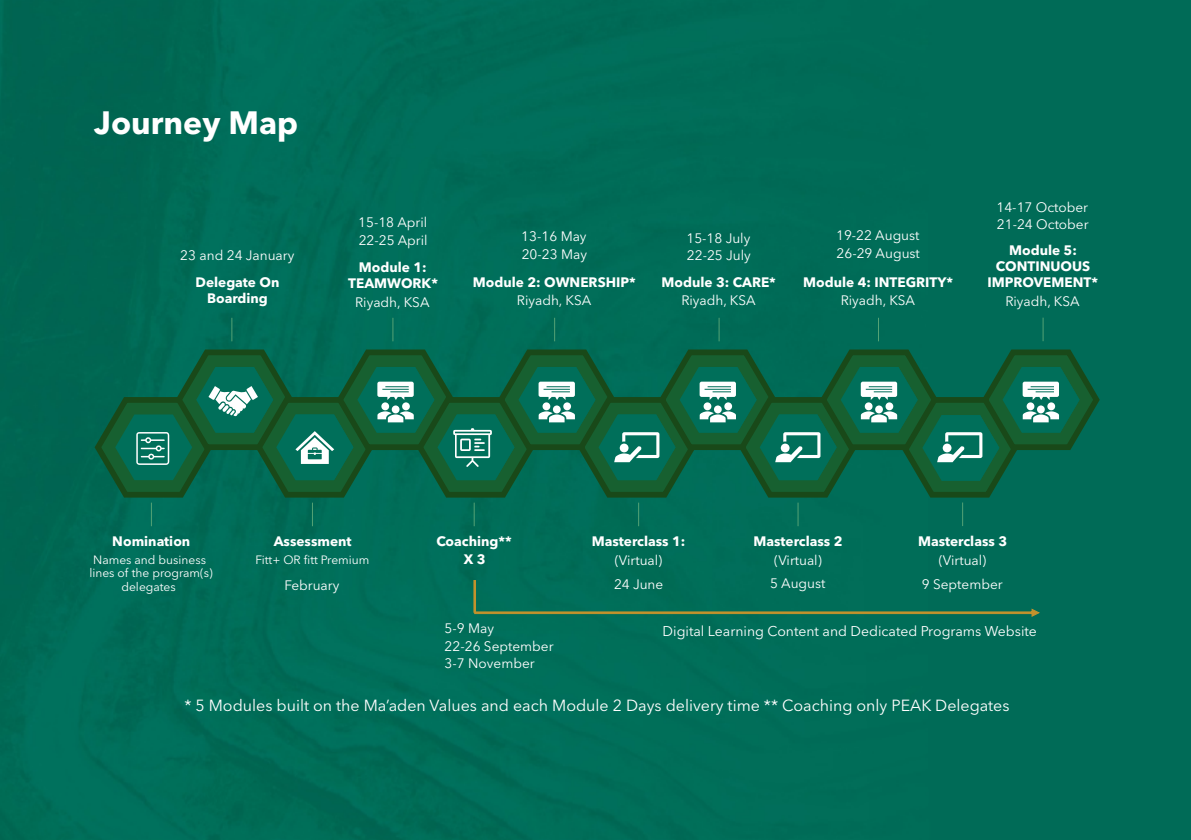
<style>
.page{position:relative;width:1191px;height:840px;background:#fff}
.page>*{position:absolute;margin:0;border:0;box-sizing:border-box;transform-origin:0 0}
.t1{font:700 32px "Avenir Next LT Pro";color:#fff}
.t2{font:16px "Avenir Next LT Pro";color:#fff}
.t3{font:14px "Avenir Next LT Pro";color:#fff}
.t4{font:13.6px/17.4px "Avenir Next LT Pro";color:#fff}
.t5{font:700 13.6px/16.4px "Avenir Next LT Pro";color:#fff;text-align:center}
.t6{font:12px/13.6px "Avenir Next LT Pro";color:#fff;text-align:center}
</style>
<div class="page">
<div style="left:0;top:0;width:1191px;height:839px;background:#006b57"></div>
<svg style="left:474px;top:608px;width:565px;height:8px;background:#407949"></svg>
<hr style="left:473px;top:579px;width:3px;height:33px;background:#c3922c">
<svg style="left:91px;top:317px;width:1012px;height:209px;background:#106d52"></svg>
<h1 class="t1" style="left:94px;top:109px;width:206px">Journey Map</h1>
<p class="t4" style="left:180px;top:248px;width:116px">23 and 24 January</p>
<p class="t5" style="left:195px;top:275px;width:85px">Delegate On<br>Boarding</p>
<p class="t4" style="left:358px;top:215px;width:71px">15-18 April<br>22-25 April</p>
<p class="t5" style="left:348px;top:260px;width:91px">Module 1:<br>TEAMWORK*</p>
<p class="t4" style="left:355px;top:294px;width:76px">Riyadh, KSA</p>
<p class="t4" style="left:521px;top:229px;width:67px">13-16 May<br>20-23 May</p>
<p class="t4" style="left:686px;top:231px;width:66px">15-18 July<br>22-25 July</p>
<p class="t4" style="left:836px;top:228px;width:85px">19-22 August<br>26-29 August</p>
<p class="t5" style="left:473px;top:275px;width:164px">Module 2: OWNERSHIP*</p>
<p class="t4" style="left:517px;top:293px;width:76px">Riyadh, KSA</p>
<p class="t5" style="left:661px;top:275px;width:116px">Module 3: CARE*</p>
<p class="t4" style="left:681px;top:293px;width:76px">Riyadh, KSA</p>
<p class="t5" style="left:803px;top:275px;width:151px">Module 4: INTEGRITY*</p>
<p class="t4" style="left:840px;top:293px;width:76px">Riyadh, KSA</p>
<p class="t4" style="left:996px;top:200px;width:94px;line-height:16.4px">14-17 October<br>21-24 October</p>
<p class="t5" style="left:987px;top:243px;width:112px">Module 5:<br>CONTINUOUS<br>IMPROVEMENT*</p>
<p class="t4" style="left:1005px;top:293px;width:76px">Riyadh, KSA</p>
<p class="t5" style="left:112px;top:534px;width:79px">Nomination</p>
<p class="t5" style="left:274px;top:534px;width:79px">Assessment</p>
<p class="t5" style="left:918px;top:534px;width:91px">Masterclass 3</p>
<p class="t6" style="left:255px;top:553px;width:115px">Fitt+ OR fitt Premium</p>
<p class="t4" style="left:939px;top:552px;width:49px">(Virtual)</p>
<p class="t5" style="left:436px;top:534px;width:77px;line-height:17.2px">Coaching**<br>X 3</p>
<p class="t5" style="left:592px;top:534px;width:95px">Masterclass 1:</p>
<p class="t5" style="left:753px;top:534px;width:91px">Masterclass 2</p>
<p class="t6" style="left:93px;top:553px;width:114px">Names and business</p>
<p class="t4" style="left:774px;top:552px;width:49px">(Virtual)</p>
<p class="t6" style="left:89px;top:567px;width:125px">lines of the program(s) delegates</p>
<p class="t4" style="left:615px;top:552px;width:49px">(Virtual)</p>
<p class="t4" style="left:284px;top:577px;width:57px">February</p>
<p class="t4" style="left:770px;top:576px;width:57px">5 August</p>
<p class="t4" style="left:921px;top:576px;width:82px">9 September</p>
<p class="t4" style="left:444px;top:620px;width:110px">5-9 May<br>22-26 September<br>3-7 November</p>
<p class="t2" style="left:184px;top:698px;width:826px">* 5 Modules built on the Ma’aden Values and each Module 2 Days delivery time ** Coaching only PEAK Delegates</p>
<p class="t4" style="left:614px;top:576px;width:51px">24 June</p>
<p class="t3" style="left:662px;top:625px;width:376px">Digital Learning Content and Dedicated Programs Website</p>
</div>
